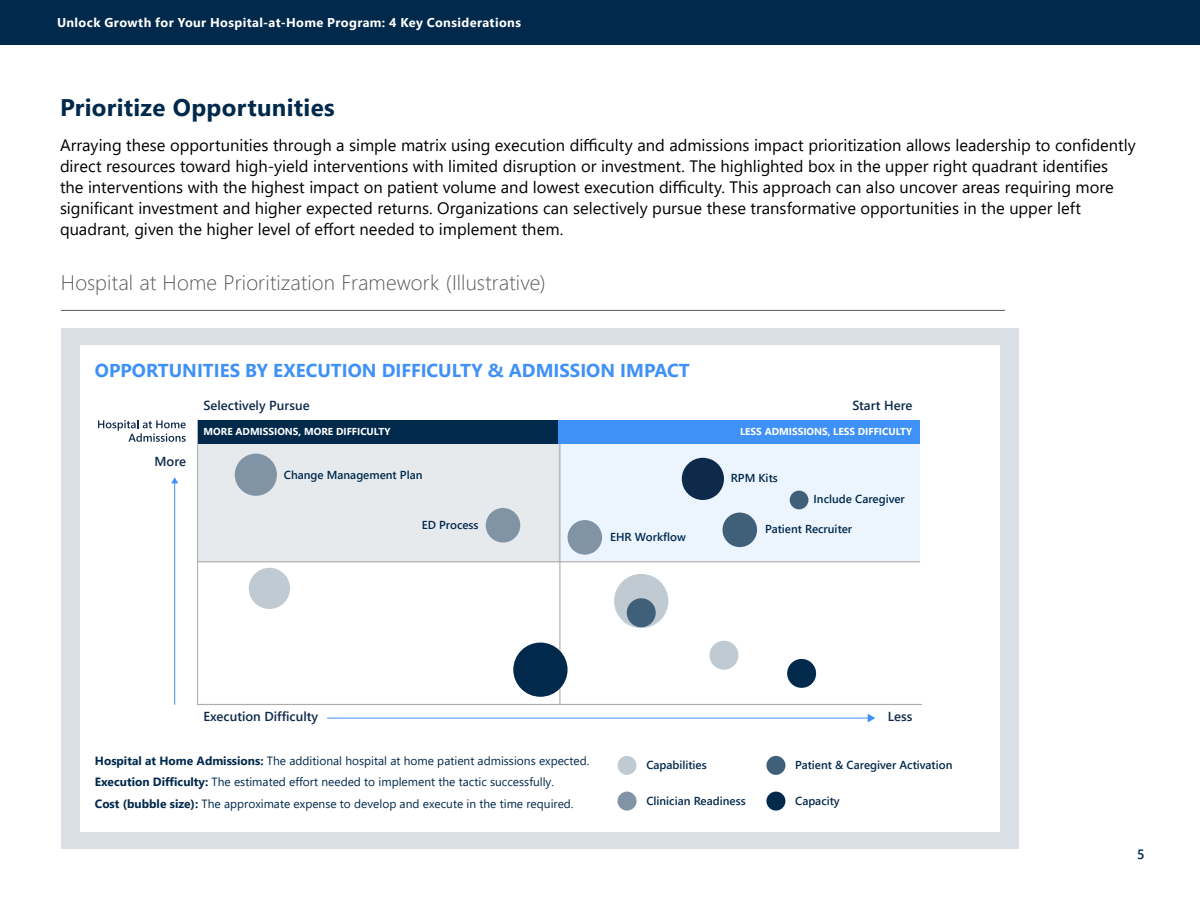
<style>
.page{position:relative;width:1200px;height:900px;background:#fff}
.page>*{position:absolute;margin:0;border:0;box-sizing:border-box;transform-origin:0 0}
.Chartis_-_Heading_1{font:700 24px "Segoe UI";letter-spacing:.015em;color:#00294c}
.Chartis_-_Figure_Tit{font:300 21px "Segoe UI";letter-spacing:.005em;color:#5b5857}
.t1{font:700 18.6px "Segoe UI";color:#4091f7}
.Chartis_-_Body{font:16.5px/21px "Segoe UI";color:#000}
.t2{font:600 13.5px "Segoe UI";color:#00294c}
.t3{font:600 13.05px "Segoe UI";color:#0e2a4b}
.t4{font:700 12.75px "Segoe UI";letter-spacing:.03em;color:#fff}
.t5{font:12px/21.3px "Segoe UI";color:#00294c}
.t6{font:600 11.55px "Segoe UI";color:#00294c}
.t7{font:700 10.05px "Segoe UI";color:#fff}
.s1{font-weight:700}
</style>
<div class="page">
<div style="left:0;top:0;width:1200px;height:45px;background:#00294c"></div>
<div style="left:61px;top:328px;width:958px;height:521px;background:#d9dfe4"></div>
<div style="left:80px;top:345px;width:920px;height:486px;background:#fff"></div>
<hr style="left:197px;top:704px;width:725px;height:1px;background:#aeacab">
<div style="left:198px;top:420px;width:362px;height:141px;background:#e6eaed"></div>
<div style="left:559px;top:420px;width:361px;height:141px;background:#ecf4fe"></div>
<hr style="left:197px;top:419px;width:1px;height:285px;background:#aeacab">
<hr style="left:559px;top:420px;width:1px;height:284px;background:#aeacab">
<hr style="left:197px;top:561px;width:723px;height:1px;background:#aeacab">
<svg style="left:98px;top:420px;width:88px;height:22px"></svg>
<hr style="left:327px;top:718px;width:542px;height:1px;background:#4091f7">
<svg style="left:868px;top:714px;width:7px;height:8px"></svg>
<hr style="left:174px;top:482px;width:1px;height:223px;background:#4091f7">
<svg style="left:171px;top:477px;width:7px;height:6px"></svg>
<div style="left:198px;top:420px;width:362px;height:23px;background:#00294c"></div>
<div style="left:559px;top:420px;width:361px;height:23px;background:#4091f7"></div>
<div style="left:235px;top:454px;width:42px;height:42px;background:#8094a6;border-radius:50%"></div>
<div style="left:614px;top:574px;width:54px;height:54px;background:#bfcad2;border-radius:50%"></div>
<div style="left:513px;top:643px;width:55px;height:54px;background:#00294c;border-radius:50%"></div>
<div style="left:486px;top:508px;width:34px;height:35px;background:#8094a6;border-radius:50%"></div>
<div style="left:568px;top:520px;width:34px;height:35px;background:#8094a6;border-radius:50%"></div>
<div style="left:627px;top:598px;width:29px;height:29px;background:#405f79;border-radius:50%"></div>
<div style="left:710px;top:641px;width:28px;height:29px;background:#bfcad2;border-radius:50%"></div>
<div style="left:249px;top:568px;width:41px;height:41px;background:#bfcad2;border-radius:50%"></div>
<div style="left:787px;top:659px;width:29px;height:29px;background:#00294c;border-radius:50%"></div>
<div style="left:618px;top:756px;width:19px;height:19px;background:#bfcad2;border-radius:50%"></div>
<div style="left:618px;top:792px;width:19px;height:19px;background:#8094a6;border-radius:50%"></div>
<div style="left:766px;top:756px;width:19px;height:19px;background:#405f79;border-radius:50%"></div>
<div style="left:766px;top:792px;width:19px;height:19px;background:#00294c;border-radius:50%"></div>
<div style="left:682px;top:458px;width:42px;height:42px;background:#0e2a4b;border-radius:50%"></div>
<div style="left:723px;top:513px;width:34px;height:34px;background:#405f79;border-radius:50%"></div>
<div style="left:790px;top:491px;width:18px;height:18px;background:#405f79;border-radius:50%"></div>
<hr style="left:61px;top:310px;width:944px;height:1px;background:#5b5857">
<p class="t4" style="left:57px;top:11px;width:465px">Unlock Growth for Your Hospital-at-Home Program: 4 Key Considerations</p>
<p class="Chartis_-_Heading_1" style="left:60px;top:85px;width:276px">Prioritize Opportunities</p>
<p class="Chartis_-_Body" style="left:60px;top:133px;width:1077px">Arraying these opportunities through a simple matrix using execution difficulty and admissions impact prioritization allows leadership to confidently direct resources toward high-yield interventions with limited disruption or investment. The highlighted box in the upper right quadrant identifies the interventions with the highest impact on patient volume and lowest execution difficulty. This approach can also uncover areas requiring more significant investment and higher expected returns. Organizations can selectively pursue these transformative opportunities in the upper left quadrant, given the higher level of effort needed to implement them.</p>
<p class="Chartis_-_Figure_Tit" style="left:61px;top:263px;width:486px">Hospital at Home Prioritization Framework (Illustrative)</p>
<p class="t1" style="left:95px;top:352px;width:596px">OPPORTUNITIES BY EXECUTION DIFFICULTY &amp; ADMISSION IMPACT</p>
<p class="t3" style="left:204px;top:393px;width:108px">Selectively Pursue</p>
<p class="t3" style="left:852px;top:393px;width:61px">Start Here</p>
<p class="t3" style="left:155px;top:450px;width:33px">More</p>
<p class="t7" style="left:204px;top:422px;width:189px">MORE ADMISSIONS, MORE DIFFICULTY</p>
<p class="t7" style="left:740px;top:422px;width:174px">LESS ADMISSIONS, LESS DIFFICULTY</p>
<p class="t6" style="left:284px;top:464px;width:140px">Change Management Plan</p>
<p class="t6" style="left:731px;top:467px;width:49px">RPM Kits</p>
<p class="t6" style="left:422px;top:514px;width:58px">ED Process</p>
<p class="t6" style="left:610px;top:526px;width:77px">EHR Workflow</p>
<p class="t6" style="left:814px;top:488px;width:93px">Include Caregiver</p>
<p class="t6" style="left:765px;top:518px;width:88px">Patient Recruiter</p>
<p class="t3" style="left:204px;top:704px;width:116px">Execution Difficulty</p>
<p class="t3" style="left:888px;top:704px;width:26px">Less</p>
<p class="t5" style="left:95px;top:749px;width:496px"><span class="s1">Hospital at Home Admissions:</span> The additional hospital at home patient admissions expected.<br><span class="s1">Execution Difficulty:</span> The estimated effort needed to implement the tactic successfully.<br><span class="s1">Cost (bubble size):</span> The approximate expense to develop and execute in the time required.</p>
<p class="t6" style="left:646px;top:754px;width:62px">Capabilities</p>
<p class="t6" style="left:646px;top:790px;width:101px">Clinician Readiness</p>
<p class="t6" style="left:795px;top:754px;width:159px">Patient &amp; Caregiver Activation</p>
<p class="t6" style="left:795px;top:790px;width:46px">Capacity</p>
<p class="t2" style="left:1137px;top:842px;width:9px">5</p>
</div>
